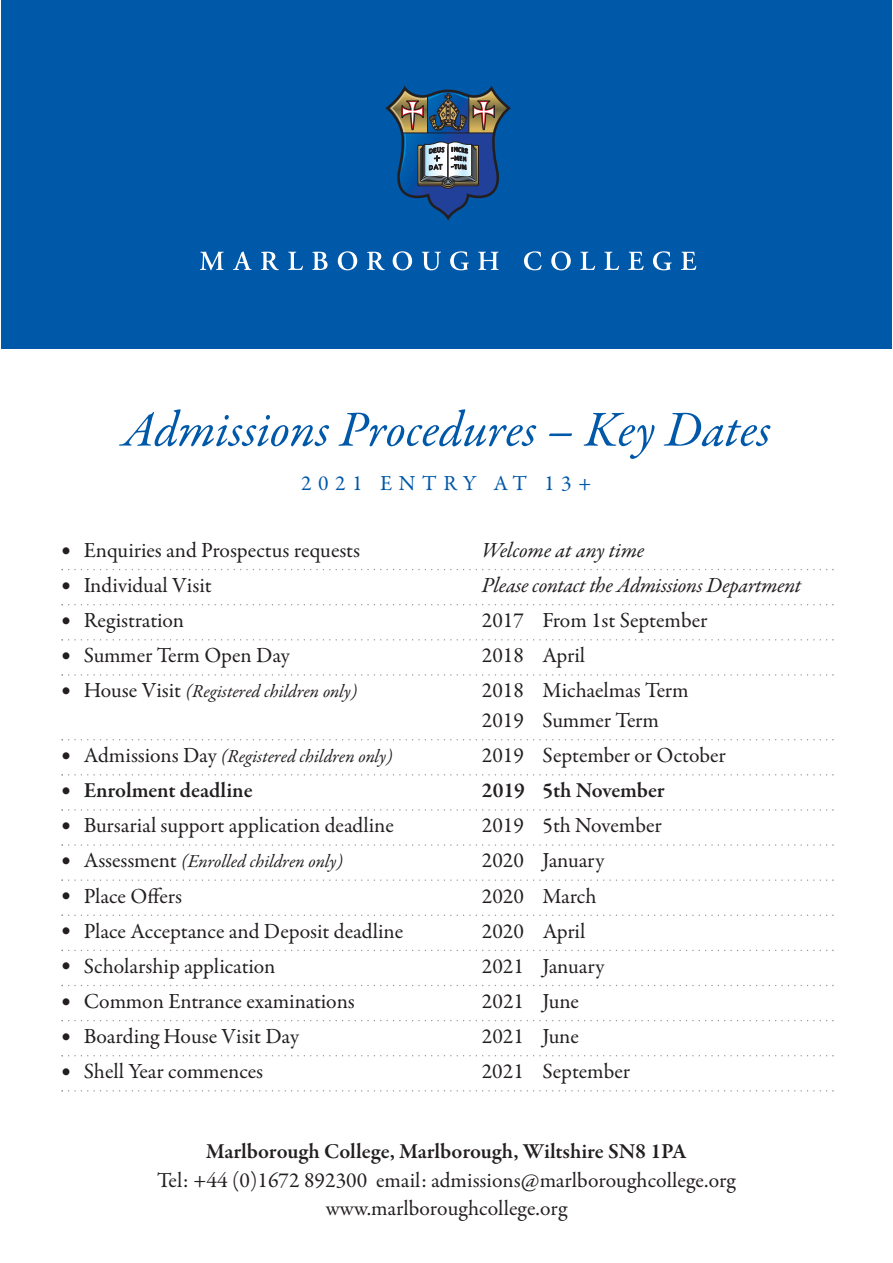
<style>
.page{position:relative;width:893px;height:1263px;background:#fff}
.page>*{position:absolute;margin:0;border:0;box-sizing:border-box;transform-origin:0 0}
.t1{font:italic 50.55px "Garamond Premr Pro";letter-spacing:-.005em;color:#0058a9}
.t2{font:21.6px/29.7px "Garamond Premr Pro";color:#231f20}
.t3{font:600 21.6px "Garamond Premr Pro";color:#231f20}
.t4{font:italic 21.6px "Garamond Premr Pro";letter-spacing:-.015em;color:#231f20}
.t5{font:21.6px "Garamond Premr Pro";letter-spacing:.3em;color:#0058a9}
.t6{font:italic 18.45px "Garamond Premr Pro";letter-spacing:-.005em;color:#231f20}
.s1{font-style:normal;font-size:21.6px}
.s2{font-weight:400}
</style>
<div class="page">
<div style="left:1px;top:0;width:890px;height:349px;background:#0058a9"></div>
<svg style="left:61px;top:569px;width:773px;height:1px"></svg>
<svg style="left:61px;top:604px;width:773px;height:1px"></svg>
<svg style="left:61px;top:639px;width:773px;height:2px"></svg>
<svg style="left:61px;top:674px;width:773px;height:2px"></svg>
<svg style="left:61px;top:739px;width:773px;height:1px"></svg>
<svg style="left:61px;top:774px;width:773px;height:2px"></svg>
<svg style="left:61px;top:809px;width:773px;height:2px"></svg>
<svg style="left:61px;top:844px;width:773px;height:2px"></svg>
<svg style="left:61px;top:879px;width:773px;height:2px"></svg>
<svg style="left:61px;top:915px;width:773px;height:1px"></svg>
<svg style="left:61px;top:950px;width:773px;height:1px"></svg>
<svg style="left:61px;top:985px;width:773px;height:1px"></svg>
<svg style="left:61px;top:1020px;width:773px;height:1px"></svg>
<svg style="left:61px;top:1055px;width:773px;height:1px"></svg>
<svg style="left:61px;top:1090px;width:773px;height:2px"></svg>
<svg style="left:200px;top:251px;width:496px;height:19px"></svg>
<svg style="left:385px;top:88px;width:126px;height:132px"></svg>
<hr style="left:468px;top:95px;width:1px;height:38px;background:#231f20">
<hr style="left:402px;top:132px;width:92px;height:1px;background:#231f20">
<hr style="left:427px;top:95px;width:1px;height:38px;background:#231f20">
<h1 class="t1" style="left:122px;top:409px;width:650px">Admissions Procedures – Key Dates</h1>
<p class="t5" style="left:301px;top:474px;width:292px">2021 ENTRY AT 13+</p>
<p class="t2" style="left:61px;top:537px;width:300px">• Enquiries and Prospectus requests</p>
<p class="t4" style="left:482px;top:541px;width:164px">Welcome at any time</p>
<p class="t2" style="left:61px;top:572px;width:152px">• Individual Visit</p>
<p class="t4" style="left:482px;top:576px;width:321px">Please contact the Admissions Department</p>
<p class="t2" style="left:61px;top:607px;width:124px">• Registration</p>
<p class="t2" style="left:482px;top:607px;width:227px">2017 From 1st September</p>
<p class="t2" style="left:61px;top:642px;width:230px">• Summer Term Open Day</p>
<p class="t2" style="left:482px;top:642px;width:105px">2018 April</p>
<p class="t6" style="left:61px;top:684px;width:297px"><span class="s1">• House Visit</span> (Registered children only)</p>
<p class="t2" style="left:482px;top:677px;width:208px">2018 Michaelmas Term<br>2019 Summer Term</p>
<p class="t6" style="left:61px;top:749px;width:333px"><span class="s1">• Admissions Day</span> (Registered children only)</p>
<p class="t2" style="left:482px;top:742px;width:246px">2019 September or October</p>
<p class="t3" style="left:61px;top:782px;width:193px"><span class="s2">•</span> Enrolment deadline</p>
<p class="t3" style="left:482px;top:782px;width:184px">2019 5th November</p>
<p class="t2" style="left:61px;top:812px;width:334px">• Bursarial support application deadline</p>
<p class="t2" style="left:482px;top:812px;width:181px">2019 5th November</p>
<p class="t6" style="left:61px;top:854px;width:283px"><span class="s1">• Assessment</span> (Enrolled children only)</p>
<p class="t2" style="left:482px;top:847px;width:124px">2020 January</p>
<p class="t2" style="left:61px;top:883px;width:122px">• Place Offers</p>
<p class="t2" style="left:482px;top:883px;width:116px">2020 March</p>
<p class="t2" style="left:61px;top:918px;width:343px">• Place Acceptance and Deposit deadline</p>
<p class="t2" style="left:482px;top:918px;width:105px">2020 April</p>
<p class="t2" style="left:61px;top:953px;width:216px">• Scholarship application</p>
<p class="t2" style="left:482px;top:953px;width:124px">2021 January</p>
<p class="t2" style="left:61px;top:988px;width:295px">• Common Entrance examinations</p>
<p class="t2" style="left:482px;top:988px;width:99px">2021 June</p>
<p class="t2" style="left:61px;top:1023px;width:239px">• Boarding House Visit Day</p>
<p class="t2" style="left:482px;top:1023px;width:99px">2021 June</p>
<p class="t2" style="left:61px;top:1058px;width:203px">• Shell Year commences</p>
<p class="t2" style="left:482px;top:1058px;width:150px">2021 September</p>
<p class="t3" style="left:206px;top:1143px;width:483px">Marlborough College, Marlborough, Wiltshire SN8 1PA</p>
<p class="t2" style="left:157px;top:1167px;width:580px;line-height:28.7px;text-align:center">Tel: +44 (0)1672 892300 email: admissions@marlboroughcollege.org www.marlboroughcollege.org</p>
</div>
